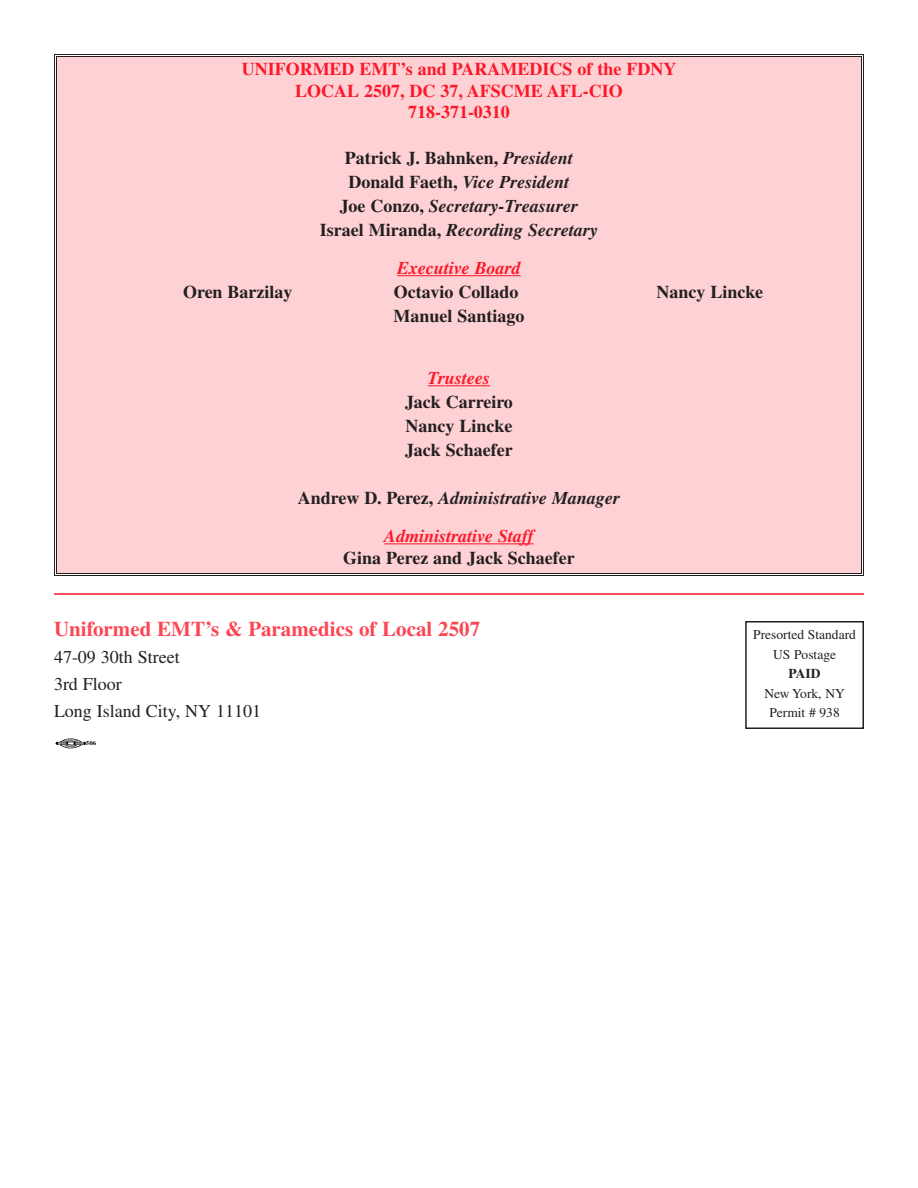
<style>
.page{position:relative;width:918px;height:1188px;background:#fff}
.page>*{position:absolute;margin:0;border:0;box-sizing:border-box;transform-origin:0 0}
.t1{font:700 21px "Times";color:#fc4654}
.t2{font:italic 700 18px/24px "Times";color:#231f20;text-align:center}
.t3{font:700 18px/24px "Times";color:#231f20;text-align:justify}
.t4{font:700 18px/21.6px "Times";color:#fb1829;text-align:center}
.t5{font:18px/27px "Times";color:#231f20}
.t6{font:italic 700 18px "Times";color:#fb1829}
.t7{font:13.5px/19.5px "Times";color:#231f20;text-align:center}
.t8{font:700 13.5px "Times";color:#231f20}
.t9{font:700 5.7px "Times";color:#000;scale:1.18 1}
.t10{font:700 1.8px "Helvetica";letter-spacing:.015em;color:#000;scale:1.18 1}
.s1{font-style:normal}
.s2{color:#fb1829}
</style>
<div class="page">
<div style="left:57px;top:57px;width:804px;height:516px;background:#fed1d4"></div>
<svg style="left:397px;top:275px;width:21px;height:1px"></svg>
<hr style="left:418px;top:275px;width:36px;height:1px;background:#fb1829">
<hr style="left:462px;top:275px;width:50px;height:1px;background:#fb1829">
<svg style="left:428px;top:385px;width:17px;height:1px"></svg>
<hr style="left:445px;top:385px;width:45px;height:1px;background:#fb1829">
<hr style="left:384px;top:543px;width:74px;height:1px;background:#fb1829">
<svg style="left:458px;top:543px;width:27px;height:1px"></svg>
<hr style="left:485px;top:543px;width:43px;height:1px;background:#fb1829">
<div style="left:745px;top:621px;width:119px;height:108px;border:2px solid #231f20"></div>
<hr style="left:54px;top:593px;width:810px;height:2px;background:#fb1829">
<svg style="left:56px;top:738px;width:30px;height:11px"></svg>
<p class="t4" style="left:242px;top:58px;width:436px">UNIFORMED EMT’s and PARAMEDICS of the FDNY<br>LOCAL 2507, DC 37, AFSCME AFL-CIO<br>718-371-0310</p>
<p class="t2" style="left:320px;top:147px;width:280px"><span class="s1">Patrick J. Bahnken,</span> President<br><span class="s1">Donald Faeth,</span> Vice President<br><span class="s1">Joe Conzo,</span> Secretary-Treasurer<br><span class="s1">Israel Miranda,</span> Recording Secretary</p>
<p class="t6" style="left:397px;top:261px;width:125px">Executive Board</p>
<p class="t3" style="left:183px;top:280px;width:111px">Oren Barzilay</p>
<p class="t3" style="left:394px;top:280px;width:126px">Octavio Collado</p>
<p class="t3" style="left:656px;top:280px;width:108px">Nancy Lincke</p>
<p class="t3" style="left:394px;top:304px;width:132px">Manuel Santiago</p>
<p class="t6" style="left:428px;top:371px;width:64px">Trustees</p>
<p class="t3" style="left:405px;top:390px;width:109px">Jack Carreiro Nancy Lincke Jack Schaefer</p>
<p class="t2" style="left:298px;top:480px;width:324px;line-height:38.1px"><span class="s1">Andrew D. Perez,</span> Administrative Manager<br><span class="s2">Administrative Staff</span></p>
<p class="t3" style="left:343px;top:545px;width:233px">Gina Perez and Jack Schaefer</p>
<p class="t1" style="left:54px;top:617px;width:428px">Uniformed EMT’s &amp; Paramedics of Local 2507</p>
<p class="t5" style="left:54px;top:645px;width:209px">47-09 30th Street<br>3rd Floor<br>Long Island City, NY 11101</p>
<p class="t9" style="left:86px;top:740px;width:10px">506</p>
<p class="t10" style="left:58px;top:743px;width:9px">TRADES</p>
<p class="t10" style="left:75px;top:743px;width:10px">COUNCIL</p>
<p class="t7" style="left:753px;top:626px;width:104px">Presorted Standard<br>US Postage</p>
<p class="t8" style="left:789px;top:666px;width:33px">PAID</p>
<p class="t7" style="left:764px;top:685px;width:82px">New York, NY<br>Permit # 938</p>
</div>
